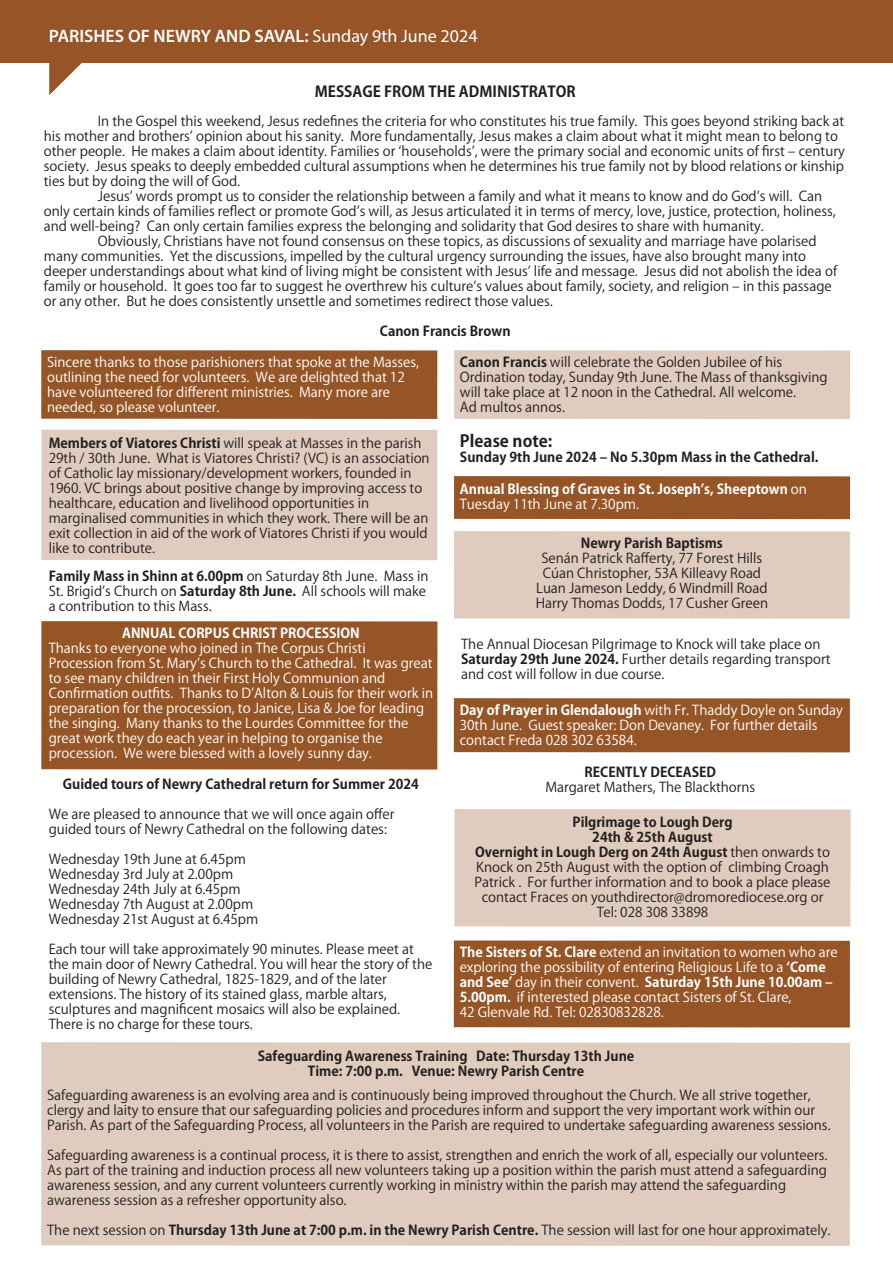
<style>
.page{position:relative;width:893px;height:1263px;background:#fff}
.page>*{position:absolute;margin:0;border:0;box-sizing:border-box;transform-origin:0 0}
.t1{font:600 18.45px "Myriad Pro";color:#fff}
.t2{font:600 18px "Myriad Pro";color:#fff}
.t3{font:700 16.5px "Koz Go Pro";color:#231f20}
.t4{font:700 15px "Koz Go Pro";color:#231f20}
.t5{font:13.5px/15px "Koz Go Pro";color:#231f20}
.t6{font:13.5px/15px "Koz Go Pro";color:#fff}
.t7{font:700 13.5px/15px "Koz Go Pro";color:#231f20;text-align:center}
.t8{font:700 13.5px/15px "Koz Go Pro";color:#fff}
.s1{font-weight:400}
.s2{font-weight:700}
</style>
<div class="page">
<div style="left:0;top:0;width:893px;height:62px;background:#965427"></div>
<svg style="left:49px;top:62px;width:39px;height:33px"></svg>
<div style="left:454px;top:809px;width:396px;height:118px;background:#dfccbe"></div>
<div style="left:454px;top:476px;width:396px;height:43px;background:#965526"></div>
<div style="left:454px;top:698px;width:396px;height:54px;background:#965526"></div>
<div style="left:41px;top:430px;width:396px;height:130px;background:#dfccbe"></div>
<div style="left:41px;top:621px;width:396px;height:148px;background:#965526"></div>
<div style="left:41px;top:1042px;width:809px;height:204px;background:#dfccbe"></div>
<div style="left:454px;top:940px;width:396px;height:87px;background:#965526"></div>
<div style="left:41px;top:350px;width:396px;height:69px;background:#965526"></div>
<div style="left:454px;top:350px;width:396px;height:69px;background:#dfccbe"></div>
<div style="left:454px;top:531px;width:396px;height:88px;background:#dfccbe"></div>
<h1 class="t1" style="left:49px;top:24px;width:344px">SEAPATRICK PARISH: <span class="s1">Sunday 17th May 2015</span></h1>
<h2 class="t2" style="left:49px;top:24px;width:430px">PARISHES OF NEWRY AND SAVAL: <span class="s1">Sunday 9th June 2024</span></h2>
<p class="t4" style="left:315px;top:82px;width:262px">MESSAGE FROM THE ADMINISTRATOR</p>
<p class="t5" style="left:98px;top:114px;width:748px">In the Gospel this weekend, Jesus redefines the criteria for who constitutes his true family. This goes beyond striking back at</p>
<p class="t5" style="left:44px;top:129px;width:796px">his mother and brothersʼ opinion about his sanity. More fundamentally, Jesus makes a claim about what it might mean to belong to</p>
<p class="t5" style="left:44px;top:144px;width:802px">other people. He makes a claim about identity. Families or ʻhouseholdsʼ, were the primary social and economic units of first ‒ century</p>
<p class="t5" style="left:44px;top:159px;width:802px">society. Jesus speaks to deeply embedded cultural assumptions when he determines his true family not by blood relations or kinship</p>
<p class="t5" style="left:44px;top:174px;width:198px">ties but by doing the will of God.</p>
<p class="t5" style="left:98px;top:189px;width:726px">Jesusʼ words prompt us to consider the relationship between a family and what it means to know and do Godʼs will. Can</p>
<p class="t5" style="left:44px;top:204px;width:793px">only certain kinds of families reflect or promote Godʼs will, as Jesus articulated it in terms of mercy, love, justice, protection, holiness,</p>
<p class="t5" style="left:44px;top:219px;width:721px">and well-being? Can only certain families express the belonging and solidarity that God desires to share with humanity.</p>
<p class="t5" style="left:98px;top:234px;width:720px">Obviously, Christians have not found consensus on these topics, as discussions of sexuality and marriage have polarised</p>
<p class="t5" style="left:44px;top:249px;width:764px">many communities. Yet the discussions, impelled by the cultural urgency surrounding the issues, have also brought many into</p>
<p class="t5" style="left:44px;top:264px;width:795px">deeper understandings about what kind of living might be consistent with Jesusʼ life and message. Jesus did not abolish the idea of</p>
<p class="t5" style="left:44px;top:279px;width:789px">family or household. It goes too far to suggest he overthrew his cultureʼs values about family, society, and religion ‒ in this passage</p>
<p class="t5" style="left:44px;top:294px;width:510px">or any other. But he does consistently unsettle and sometimes redirect those values.</p>
<p class="t7" style="left:380px;top:324px;width:132px">Canon Francis Brown</p>
<p class="t6" style="left:47px;top:355px;width:373px">Sincere thanks to those parishioners that spoke at the Masses, outlining the need for volunteers. We are delighted that 12 have volunteered for different ministries. Many more are needed, so please volunteer.</p>
<p class="t5" style="left:49px;top:435px;width:382px"><span class="s2">Members of Viatores Christi</span> will speak at Masses in the parish 29th / 30th June. What is Viatores Christi? (VC) is an association of Catholic lay missionary/development workers, founded in 1960. VC brings about positive change by improving access to healthcare, education and livelihood opportunities in marginalised communities in which they work. There will be an exit collection in aid of the work of Viatores Christi if you would like to contribute.</p>
<p class="t5" style="left:49px;top:569px;width:381px"><span class="s2">Family Mass in Shinn at 6.00pm</span> on Saturday 8th June. Mass in<br>St. Brigidʼs Church on <span class="s2">Saturday 8th June.</span> All schools will make a contribution to this Mass.</p>
<p class="t8" style="left:122px;top:626px;width:239px">ANNUAL CORPUS CHRIST PROCESSION</p>
<p class="t6" style="left:49px;top:641px;width:386px">Thanks to everyone who joined in The Corpus Christi Procession from St. Maryʼs Church to the Cathedral. It was great to see many children in their First Holy Communion and Confirmation outfits. Thanks to DʼAlton &amp; Louis for their work in preparation for the procession, to Janice, Lisa &amp; Joe for leading the singing. Many thanks to the Lourdes Committee for the great work they do each year in helping to organise the procession. We were blessed with a lovely sunny day.</p>
<p class="t7" style="left:63px;top:778px;width:358px">Guided tours of Newry Cathedral return for Summer 2024</p>
<p class="t5" style="left:49px;top:807px;width:347px">We are pleased to announce that we will once again offer guided tours of Newry Cathedral on the following dates:</p>
<p class="t5" style="left:49px;top:852px;width:211px">Wednesday 19th June at 6.45pm<br>Wednesday 3rd July at 2.00pm<br>Wednesday 24th July at 6.45pm<br>Wednesday 7th August at 2.00pm<br>Wednesday 21st August at 6.45pm</p>
<p class="t5" style="left:49px;top:942px;width:385px">Each tour will take approximately 90 minutes. Please meet at the main door of Newry Cathedral. You will hear the story of the building of Newry Cathedral, 1825-1829, and of the later extensions. The history of its stained glass, marble altars, sculptures and magnificent mosaics will also be explained.<br>There is no charge for these tours.</p>
<p class="t5" style="left:460px;top:355px;width:369px"><span class="s2">Canon Francis</span> will celebrate the Golden Jubilee of his Ordination today, Sunday 9th June. The Mass of thanksgiving will take place at 12 noon in the Cathedral. All welcome.<br>Ad multos annos.</p>
<p class="t3" style="left:460px;top:430px;width:94px">Please note:</p>
<p class="t7" style="left:460px;top:450px;width:360px">Sunday 9th June 2024 ‒ No 5.30pm Mass in the Cathedral.</p>
<p class="t8" style="left:460px;top:483px;width:348px">Annual Blessing of Graves in St. Josephʼs, Sheeptown <span class="s1">on<br>Tuesday 11th June at 7.30pm.</span></p>
<p class="t7" style="left:581px;top:536px;width:144px">Newry Parish Baptisms</p>
<p class="t5" style="left:536px;top:551px;width:234px;text-align:center">Senán Patrick Rafferty, 77 Forest Hills Cúan Christopher, 53A Killeavy Road Luan Jameson Leddy, 6 Windmill Road Harry Thomas Dodds, 17 Cusher Green</p>
<p class="t5" style="left:461px;top:637px;width:371px">The Annual Diocesan Pilgrimage to Knock will take place on<br><span class="s2">Saturday 29th June 2024.</span> Further details regarding transport and cost will follow in due course.</p>
<p class="t6" style="left:460px;top:703px;width:385px"><span class="s2">Day of Prayer in Glendalough</span> with Fr. Thaddy Doyle on Sunday<br>30th June. Guest speaker: Don Devaney. For further details contact Freda 028 302 63584.</p>
<p class="t7" style="left:585px;top:766px;width:133px">RECENTLY DECEASED</p>
<p class="t5" style="left:545px;top:780px;width:211px">Margaret Mathers, The Blackthorns</p>
<p class="t5" style="left:474px;top:815px;width:358px;text-align:center"><span class="s2">Pilgrimage to Lough Derg<br>24th &amp; 25th August<br>Overnight in Lough Derg on 24th August</span> then onwards to Knock on 25th August with the option of climbing Croagh Patrick . For further information and to book a place please contact Fraces on youthdirector@dromorediocese.org or Tel: 028 308 33898</p>
<p class="t6" style="left:460px;top:945px;width:380px"><span class="s2">The Sisters of St. Clare</span> extend an invitation to women who are exploring the possibility of entering Religious Life to a <span class="s2">ʻCome and Seeʼ</span> day in their convent. <span class="s2">Saturday 15th June 10.00am ‒ 5.00pm.</span> if interested please contact Sisters of St. Clare,<br>42 Glenvale Rd. Tel: 02830832828.</p>
<p class="t7" style="left:258px;top:1049px;width:378px">Safeguarding Awareness Training Date: Thursday 13th June<br>Time: 7:00 p.m. Venue: Newry Parish Centre</p>
<p class="t5" style="left:47px;top:1087px;width:785px">Safeguarding awareness is an evolving area and is continuously being improved throughout the Church. We all strive together, clergy and laity to ensure that our safeguarding policies and procedures inform and support the very important work within our<br>Parish. As part of the Safeguarding Process, all volunteers in the Parish are required to undertake safeguarding awareness sessions.</p>
<p class="t5" style="left:47px;top:1147px;width:782px">Safeguarding awareness is a continual process, it is there to assist, strengthen and enrich the work of all, especially our volunteers.<br>As part of the training and induction process all new volunteers taking up a position within the parish must attend a safeguarding awareness session, and any current volunteers currently working in ministry within the parish may attend the safeguarding awareness session as a refresher opportunity also.</p>
<p class="t5" style="left:47px;top:1222px;width:785px">The next session on <span class="s2">Thursday 13th June at 7:00 p.m. in the Newry Parish Centre.</span> The session will last for one hour approximately.</p>
</div>
